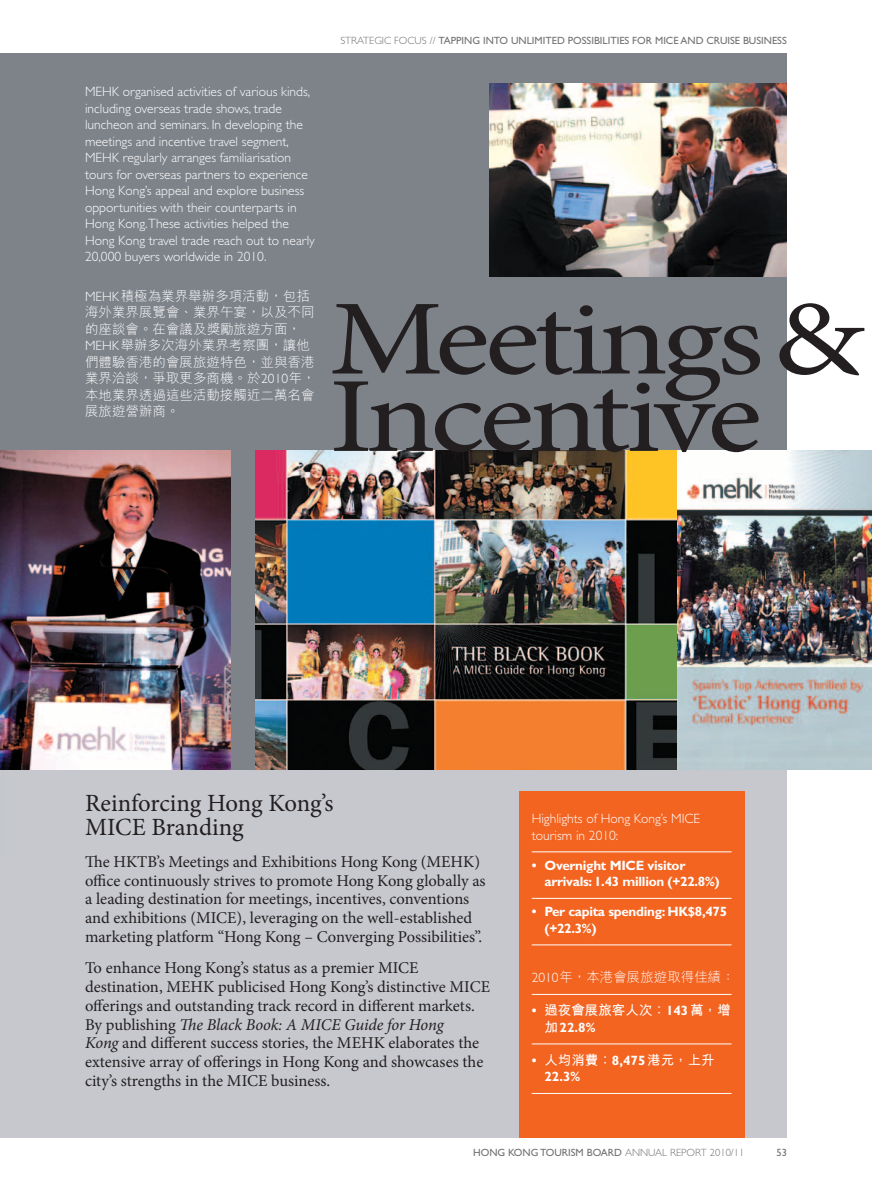
<style>
.page{position:relative;width:872px;height:1191px;background:#fff}
.page>*{position:absolute;margin:0;border:0;box-sizing:border-box;transform-origin:0 0}
.t1{font:106.8px "Minion Pro";letter-spacing:-.04em;color:#231f20;scale:1.2 1}
.t2{font:24.75px/24px "Minion Pro";letter-spacing:-.01em;color:#231f20}
.t3{font:16.5px/18.8px "Minion Pro";letter-spacing:-.005em;color:#231f20}
.t4{font:300 13.5px/16.5px "Gill Sans Std";color:#fff}
.t5{font:300 13.5px/16.5px "M Hei HK";color:#fff}
.t6{font:700 13.5px/16.5px "Gill Sans Std";letter-spacing:-.02em;color:#fff}
.t7{font:700 13.5px "M Hei HK";color:#fff}
.t8{font:10.5px "Gill Sans Std";color:#717074}
.t9{font:300 10.5px "Gill Sans Std";color:#717074}
.s1{font-family:"Gill Sans Std"}
.s2{font-weight:300}
.s3{font-style:italic}
.s4{font-family:"M Hei HK"}
</style>
<div class="page">
<div style="left:0;top:53px;width:787px;height:1084px;background:#c6c8ce"></div>
<div style="left:0;top:53px;width:787px;height:716px;background:#7e838a"></div>
<img style="left:0;top:451px;width:231px;height:318px">
<img style="left:255px;top:451px;width:423px;height:318px">
<img style="left:678px;top:451px;width:194px;height:318px">
<img style="left:489px;top:84px;width:298px;height:192px">
<div style="left:519px;top:791px;width:225px;height:346px;background:#f36421"></div>
<hr style="left:531px;top:851px;width:200px;height:1px;background:#fff">
<hr style="left:531px;top:898px;width:200px;height:1px;background:#fff">
<hr style="left:531px;top:944px;width:200px;height:1px;background:#fff">
<hr style="left:531px;top:994px;width:200px;height:1px;background:#fff">
<hr style="left:531px;top:1043px;width:200px;height:1px;background:#fff">
<hr style="left:531px;top:1093px;width:200px;height:1px;background:#fff">
<p class="t4" style="left:85px;top:84px;width:231px">MEHK organised activities of various kinds, including overseas trade shows, trade luncheon and seminars. In developing the meetings and incentive travel segment, MEHK regularly arranges familiarisation tours for overseas partners to experience Hong Kong’s appeal and explore business opportunities with their counterparts in Hong Kong.These activities helped the Hong Kong travel trade reach out to nearly 20,000 buyers worldwide in 2010.</p>
<p class="t5" style="left:85px;top:287px;width:232px"><span class="s1">MEHK</span>積極為業界舉辦多項活動，包括海外業界展覽會、業界午宴，以及不同的座談會。在會議及獎勵旅遊方面，<br><span class="s1">MEHK</span>舉辦多次海外業界考察團，讓他們體驗香港的會展旅遊特色，並與香港業界洽談，爭取更多商機。於<span class="s1">2010</span>年，本地業界透過這些活動接觸近二萬名會展旅遊營辦商。</p>
<p class="t9" style="left:340px;top:34px;width:12px">Strategic</p>
<p class="t8" style="left:394px;top:34px;width:389px"><span class="s2">Focus //</span> TAPPING INTO UNLIMITED POSSIBILITIES FOR MICE AND CRUISE BUSINESS</p>
<h1 class="t1" style="left:329px;top:268px;width:447px">Meetings &amp;</h1>
<h1 class="t1" style="left:329px;top:345px;width:362px">Incentive</h1>
<h2 class="t2" style="left:85px;top:791px;width:250px">Reinforcing Hong Kong’s<br>MICE Branding</h2>
<p class="t3" style="left:85px;top:852px;width:402px">The HKTB’s Meetings and Exhibitions Hong Kong (MEHK) office continuously strives to promote Hong Kong globally as a leading destination for meetings, incentives, conventions and exhibitions (MICE), leveraging on the well-established marketing platform “Hong Kong – Converging Possibilities”.</p>
<p class="t3" style="left:85px;top:958px;width:406px">To enhance Hong Kong’s status as a premier MICE destination, MEHK publicised Hong Kong’s distinctive MICE offerings and outstanding track record in different markets.<br>By publishing <span class="s3">The Black Book: A MICE Guide for Hong<br>Kong</span> and different success stories, the MEHK elaborates the extensive array of offerings in Hong Kong and showcases the city’s strengths in the MICE business.</p>
<p class="t4" style="left:531px;top:810px;width:170px">Highlights of Hong Kong’s MICE tourism in 2010:</p>
<p class="t6" style="left:544px;top:857px;width:177px;text-indent:-13px">• Overnight MICE visitor arrivals: 1.43 million (+22.8%)</p>
<p class="t6" style="left:544px;top:903px;width:184px;text-indent:-13px">• Per capita spending: HK$8,475 (+22.3%)</p>
<p class="t5" style="left:531px;top:969px;width:205px"><span class="s1">2010</span>年，本港會展旅遊取得佳績：</p>
<p class="t7" style="left:531px;top:1000px;width:200px"><span class="s1">•</span> 過夜會展旅客人次：<span class="s1">143</span>萬，增</p>
<p class="t6" style="left:544px;top:1019px;width:52px"><span class="s4">加</span>22.8%</p>
<p class="t7" style="left:531px;top:1050px;width:184px"><span class="s1">•</span> 人均消費：<span class="s1">8,475</span>港元，上升</p>
<p class="t6" style="left:544px;top:1068px;width:37px">22.3%</p>
<p class="t8" style="left:473px;top:1146px;width:211px">HONG KONG TOURISM BOARD <span class="s2">Annual Report</span></p>
<p class="t9" style="left:710px;top:1146px;width:36px">2010/11</p>
<p class="t8" style="left:776px;top:1146px;width:12px">53</p>
</div>
